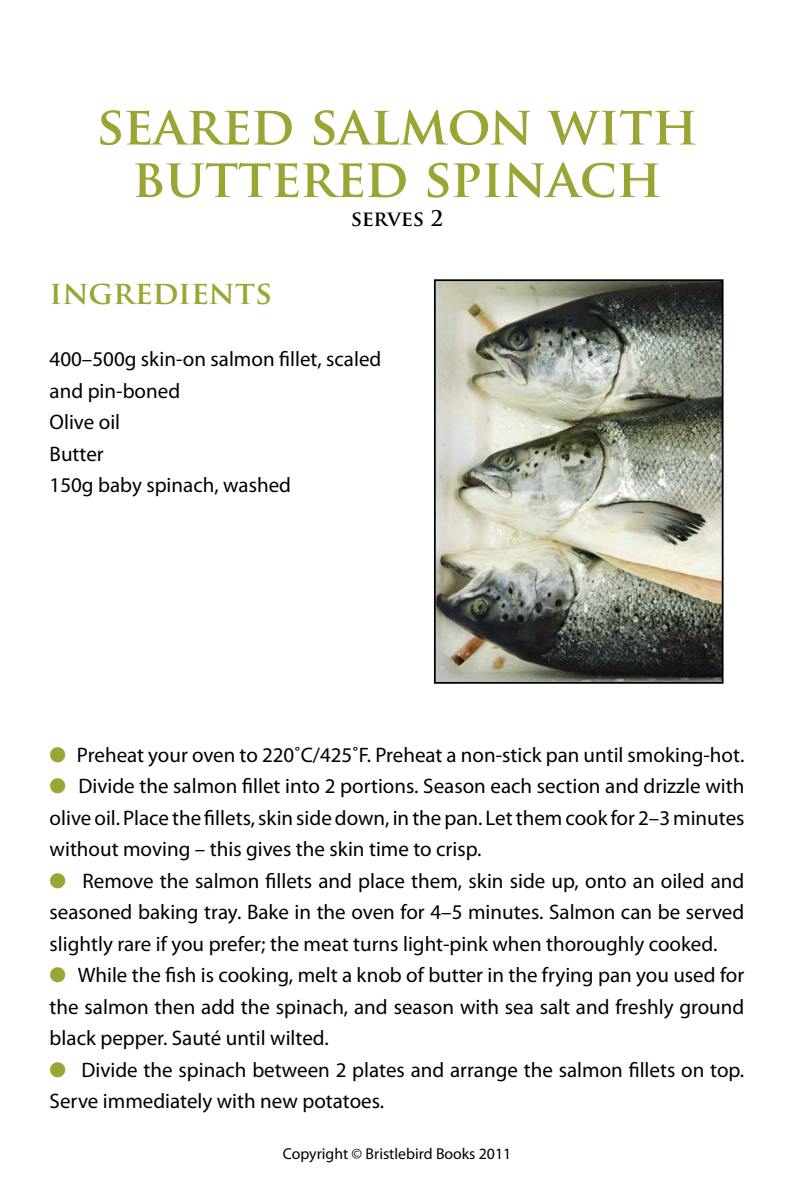
<style>
.page{position:relative;width:794px;height:1191px;background:#fff}
.page>*{position:absolute;margin:0;border:0;box-sizing:border-box;transform-origin:0 0}
.t1{font:700 52.5px/52.5px "Trajan Pro";letter-spacing:-.005em;color:#9ba534;text-align:center}
.t2{font:700 31.5px "Trajan Pro";color:#9ba534}
.t3{font:21px/31.5px "Myriad Pro";color:#000;text-align:justify}
.t4{font:700 21px "Trajan Pro";letter-spacing:-.02em;color:#000}
.t5{font:15.75px "Myriad Pro";color:#000}
.s1{color:#9ba534}
</style>
<div class="page">
<img style="left:437px;top:282px;width:283px;height:398px">
<div style="left:434px;top:279px;width:289px;height:404px;border:2px solid #000"></div>
<h1 class="t1" style="left:96px;top:100px;width:603px">SEARED SALMON WITH<br>BUTTERED SPINACH</h1>
<p class="t4" style="left:351px;top:205px;width:94px">SERVES 2</p>
<h2 class="t2" style="left:50px;top:273px;width:224px">INGREDIENTS</h2>
<p class="t3" style="left:50px;top:343px;width:333px;text-align:left">400–500g skin-on salmon fillet, scaled and pin-boned<br>Olive oil<br>Butter<br>150g baby spinach, washed</p>
<p class="t3" style="left:50px;top:738px;width:696px"><span class="s1">●</span> Preheat your oven to 220˚C/425˚F. Preheat a non-stick pan until smoking-hot.</p>
<p class="t3" style="left:50px;top:770px;width:696px"><span class="s1">●</span> Divide the salmon fillet into 2 portions. Season each section and drizzle with olive oil. Place the fillets, skin side down, in the pan. Let them cook for 2–3 minutes without moving – this gives the skin time to crisp.</p>
<p class="t3" style="left:50px;top:864px;width:696px"><span class="s1">●</span> Remove the salmon fillets and place them, skin side up, onto an oiled and seasoned baking tray. Bake in the oven for 4–5 minutes. Salmon can be served slightly rare if you prefer; the meat turns light-pink when thoroughly cooked.</p>
<p class="t3" style="left:50px;top:959px;width:696px"><span class="s1">●</span> While the fish is cooking, melt a knob of butter in the frying pan you used for the salmon then add the spinach, and season with sea salt and freshly ground black pepper. Sauté until wilted.</p>
<p class="t3" style="left:50px;top:1053px;width:696px"><span class="s1">●</span> Divide the spinach between 2 plates and arrange the salmon fillets on top.<br>Serve immediately with new potatoes.</p>
<p class="t5" style="left:283px;top:1144px;width:230px">Copyright © Bristlebird Books 2011</p>
</div>
